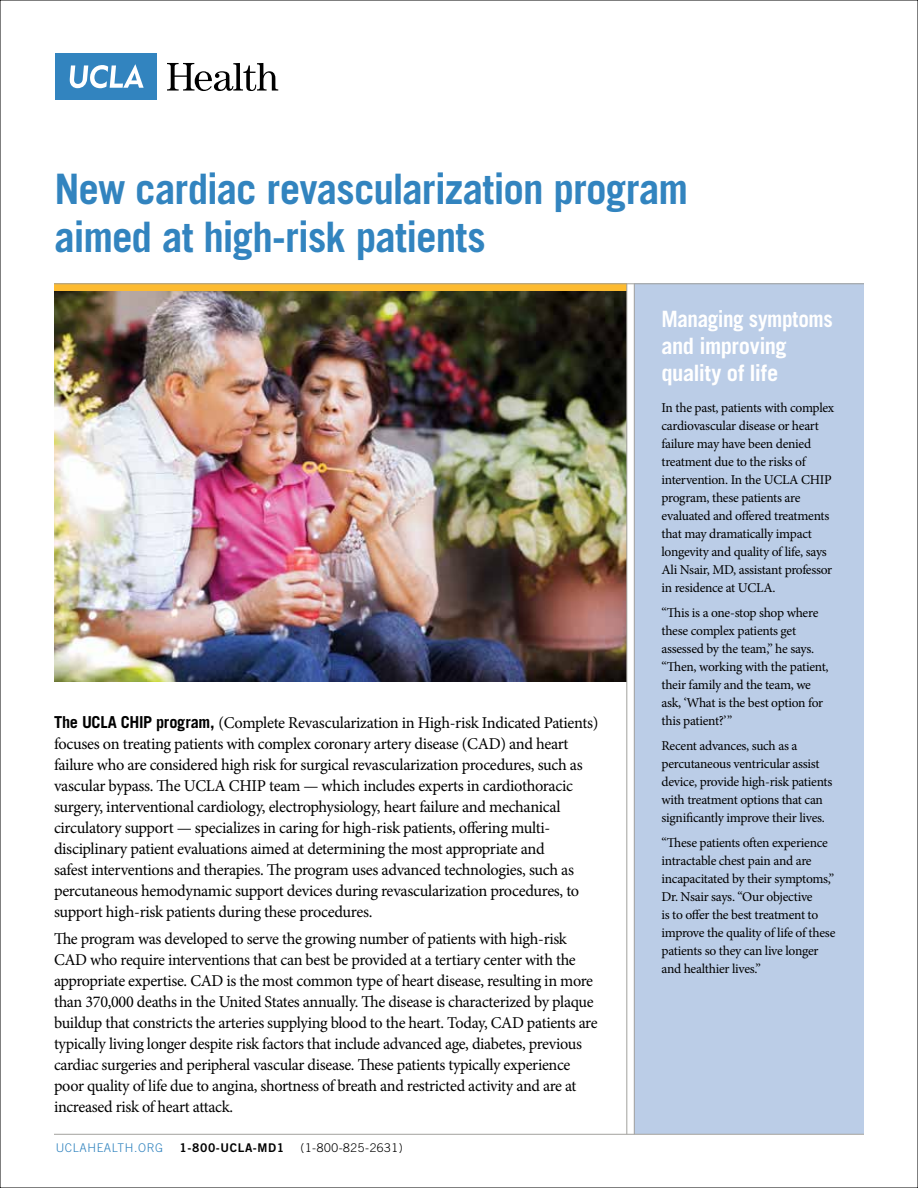
<style>
.page{position:relative;width:918px;height:1188px;background:#fff}
.page>*{position:absolute;margin:0;border:0;box-sizing:border-box;transform-origin:0 0}
.Headline{font:700 42px/48px "Trade Gothic";letter-spacing:-.025em;color:#3284bf}
.Sidebar_head{font:700 22.5px/27px "Trade Gothic";letter-spacing:-.02em;color:#fff;scale:.94 1}
.Body_copy{font:16.5px/21px "Minion Pro";letter-spacing:-.02em;color:#000}
.Sidebar_Copy{font:13.5px/18px "Minion Pro";letter-spacing:-.02em;color:#000}
.t1{font:300 12px "Trade Gothic";letter-spacing:.05em;color:#000}
.t2{font:300 12px "Trade Gothic";letter-spacing:.05em;color:#3284bf}
.t3{font:12px "Trade Gothic Bold Two";letter-spacing:.05em;color:#000}
.s1{font-family:"Trade Gothic";font-weight:700}
</style>
<div class="page">
<img style="left:54px;top:291px;width:573px;height:390px">
<div style="left:634px;top:284px;width:230px;height:850px;background:#bbcde7"></div>
<div style="left:54px;top:284px;width:573px;height:7px;background:#fdbb30"></div>
<hr style="left:627px;top:284px;width:1px;height:850px;background:#a2a19d">
<hr style="left:54px;top:284px;width:810px;height:1px;background:#a2a19d">
<hr style="left:54px;top:1134px;width:810px;height:1px;background:#a2a19d">
<hr style="left:634px;top:284px;width:1px;height:850px;background:#a2a19d">
<div style="left:55px;top:54px;width:101px;height:46px;background:#3284bf"></div>
<svg style="left:70px;top:64px;width:74px;height:24px"></svg>
<svg style="left:167px;top:63px;width:111px;height:28px"></svg>
<p class="Headline" style="left:55px;top:164px;width:635px">New cardiac revascularization program aimed at high-risk patients</p>
<p class="Body_copy" style="left:54px;top:712px;width:546px"><span class="s1">The UCLA CHIP program,</span> (Complete Revascularization in High-risk Indicated Patients) focuses on treating patients with complex coronary artery disease (CAD) and heart failure who are considered high risk for surgical revascularization procedures, such as vascular bypass. The UCLA CHIP team — which includes experts in cardiothoracic surgery, interventional cardiology, electrophysiology, heart failure and mechanical circulatory support — specializes in caring for high-risk patients, offering multi&shy;disciplinary patient evaluations aimed at determining the most appropriate and<br>safest interventions and therapies. The program uses advanced technologies, such as percutaneous hemodynamic support devices during revascularization procedures, to support high-risk patients during these procedures.</p>
<p class="Body_copy" style="left:54px;top:929px;width:545px">The program was developed to serve the growing number of patients with high-risk CAD who require interventions that can best be provided at a tertiary center with the appropriate expertise. CAD is the most common type of heart disease, resulting in more than 370,000 deaths in the United States annually. The disease is characterized by plaque buildup that constricts the arteries supplying blood to the heart. Today, CAD patients are typically living longer despite risk factors that include advanced age, diabetes, previous cardiac surgeries and peripheral vascular disease. These patients typically experience poor quality of life due to angina, shortness of breath and restricted activity and are at increased risk of heart attack.</p>
<p class="t2" style="left:56px;top:1140px;width:109px">UCLAHEALTH.ORG</p>
<p class="t3" style="left:180px;top:1140px;width:106px">1-800-UCLA-MD1</p>
<p class="t1" style="left:300px;top:1140px;width:104px">(1-800-825-2631)</p>
<p class="Sidebar_head" style="left:662px;top:305px;width:184px">Managing symptoms and improving quality of life</p>
<p class="Sidebar_Copy" style="left:662px;top:399px;width:174px">In the past, patients with complex cardiovascular disease or heart failure may have been denied treatment due to the risks of intervention. In the UCLA CHIP program, these patients are evaluated and offered treatments that may dramatically impact longevity and quality of life, says<br>Ali Nsair, MD, assistant professor in residence at UCLA.</p>
<p class="Sidebar_Copy" style="left:662px;top:604px;width:169px">“This is a one-stop shop where these complex patients get assessed by the team,” he says. “Then, working with the patient, their family and the team, we ask, ‘What is the best option for this patient?’”</p>
<p class="Sidebar_Copy" style="left:662px;top:737px;width:172px">Recent advances, such as a percutaneous ventricular assist device, provide high-risk patients with treatment options that can significantly improve their lives.</p>
<p class="Sidebar_Copy" style="left:662px;top:833px;width:175px">“These patients often experience intractable chest pain and are incapacitated by their symptoms,”<br>Dr. Nsair says. “Our objective<br>is to offer the best treatment to improve the quality of life of these patients so they can live longer and healthier lives.”</p>
</div>
